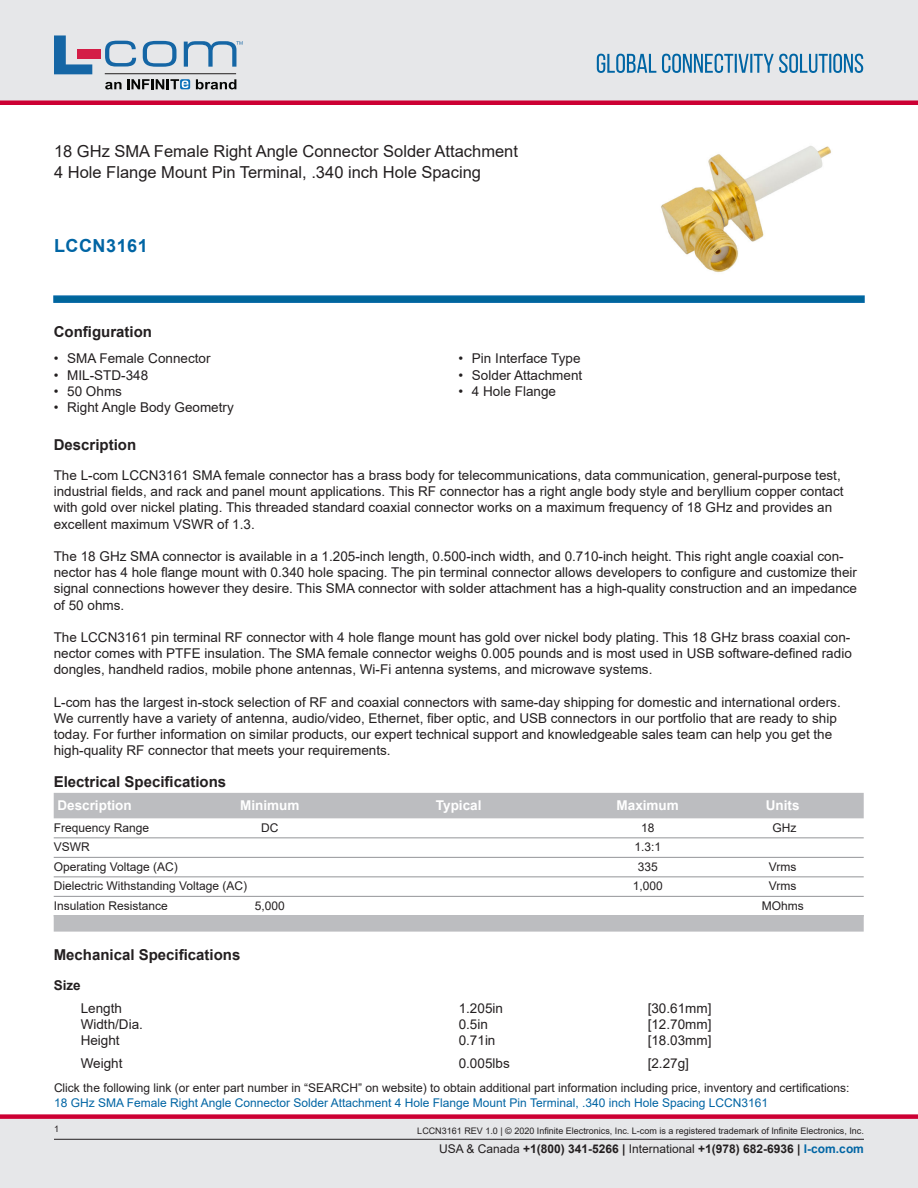
<style>
.page{position:relative;width:918px;height:1188px;background:#fff}
.page>*{position:absolute;margin:0;border:0;box-sizing:border-box;transform-origin:0 0}
.PN{font:700 18px "Arial";letter-spacing:.03em;color:#0065a4}
.Web_Description_Para{font:16.5px/21px "Arial";color:#231f20}
.Head1{font:700 15px "Arial";color:#231f20}
.LCOM_Section_Header{font:700 15px "Arial";color:#231f20}
.MarketingDescription{font:13.5px/16.2px "Arial";color:#231f20}
.Specs_Para{font:13.5px "Arial";color:#231f20}
.LCOM_Table_Header_Lo{font:700 13.5px "Arial";color:#fff}
.Head2{font:700 13.5px "Arial";color:#231f20}
.Description_and_PN_L{font:12px/14.4px "Arial";color:#231f20}
.LCOM_Table_Body_Low{font:12px "Arial";color:#231f20}
.t1{font:700 12px "Arial";color:#231f20}
.t2{font:9px "Arial";color:#231f20}
.s1{color:#0065a4}
.s2{font-weight:400}
</style>
<div class="page">
<div style="left:0;top:1119px;width:918px;height:69px;background:#e6e7e9"></div>
<div style="left:0;top:1114px;width:918px;height:5px;background:#c03"></div>
<div style="left:0;top:0;width:918px;height:102px;background:#e6e7e9"></div>
<div style="left:0;top:100px;width:918px;height:5px;background:#c03"></div>
<hr style="left:54px;top:1139px;width:810px;height:1px;background:#231f20">
<svg style="left:597px;top:54px;width:266px;height:19px"></svg>
<svg style="left:53px;top:295px;width:812px;height:8px;background:#0f6ea3"></svg>
<hr style="left:105px;top:73px;width:131px;height:1px;background:#211e1e">
<svg style="left:54px;top:35px;width:38px;height:39px"></svg>
<svg style="left:143px;top:41px;width:34px;height:26px"></svg>
<svg style="left:105px;top:41px;width:31px;height:26px"></svg>
<div style="left:77px;top:49px;width:23px;height:10px;background:#d41e47"></div>
<svg style="left:180px;top:79px;width:10px;height:10px"></svg>
<svg style="left:196px;top:79px;width:40px;height:10px"></svg>
<svg style="left:105px;top:79px;width:83px;height:10px"></svg>
<svg style="left:184px;top:41px;width:59px;height:26px"></svg>
<img style="left:661px;top:146px;width:170px;height:127px">
<div style="left:54px;top:793px;width:810px;height:25px;background:#bcbdc0"></div>
<hr style="left:54px;top:838px;width:810px;height:1px;background:#939598">
<hr style="left:54px;top:857px;width:810px;height:1px;background:#939598">
<hr style="left:54px;top:877px;width:810px;height:1px;background:#939598">
<hr style="left:54px;top:896px;width:810px;height:1px;background:#939598">
<div style="left:54px;top:915px;width:810px;height:17px;background:#bcbdc0"></div>
<h1 class="Web_Description_Para" style="left:54px;top:141px;width:466px">18 GHz SMA Female Right Angle Connector Solder Attachment<br>4 Hole Flange Mount Pin Terminal, .340 inch Hole Spacing</h1>
<p class="PN" style="left:54px;top:233px;width:95px">LCCN3161</p>
<p class="LCOM_Section_Header" style="left:54px;top:321px;width:100px">Configuration</p>
<p class="MarketingDescription" style="left:54px;top:350px;width:158px">• SMA Female Connector</p>
<p class="MarketingDescription" style="left:54px;top:367px;width:96px">• MIL-STD-348</p>
<p class="MarketingDescription" style="left:54px;top:383px;width:70px">• 50 Ohms</p>
<p class="MarketingDescription" style="left:54px;top:399px;width:182px">• Right Angle Body Geometry</p>
<p class="MarketingDescription" style="left:458px;top:350px;width:124px">• Pin Interface Type</p>
<p class="MarketingDescription" style="left:458px;top:367px;width:125px">• Solder Attachment</p>
<p class="MarketingDescription" style="left:458px;top:383px;width:99px">• 4 Hole Flange</p>
<p class="LCOM_Section_Header" style="left:54px;top:434px;width:84px">Description</p>
<p class="MarketingDescription" style="left:54px;top:467px;width:791px">The L-com LCCN3161 SMA female connector has a brass body for telecommunications, data communication, general-purpose test, industrial fields, and rack and panel mount applications. This RF connector has a right angle body style and beryllium copper contact with gold over nickel plating. This threaded standard coaxial connector works on a maximum frequency of 18 GHz and provides an excellent maximum VSWR of 1.3.</p>
<p class="MarketingDescription" style="left:54px;top:548px;width:805px">The 18 GHz SMA connector is available in a 1.205-inch length, 0.500-inch width, and 0.710-inch height. This right angle coaxial con&shy;nector has 4 hole flange mount with 0.340 hole spacing. The pin terminal connector allows developers to configure and customize their signal connections however they desire. This SMA connector with solder attachment has a high-quality construction and an impedance of 50 ohms.</p>
<p class="MarketingDescription" style="left:54px;top:629px;width:800px;text-align:justify">The LCCN3161 pin terminal RF connector with 4 hole flange mount has gold over nickel body plating. This 18 GHz brass coaxial con&shy;nector comes with PTFE insulation. The SMA female connector weighs 0.005 pounds and is most used in USB software-defined radio dongles, handheld radios, mobile phone antennas, Wi-Fi antenna systems, and microwave systems.</p>
<p class="MarketingDescription" style="left:54px;top:694px;width:789px">L-com has the largest in-stock selection of RF and coaxial connectors with same-day shipping for domestic and international orders.<br>We currently have a variety of antenna, audio/video, Ethernet, fiber optic, and USB connectors in our portfolio that are ready to ship today. For further information on similar products, our expert technical support and knowledgeable sales team can help you get the high-quality RF connector that meets your requirements.</p>
<p class="Head1" style="left:54px;top:771px;width:174px">Electrical Specifications</p>
<p class="LCOM_Table_Header_Lo" style="left:57px;top:796px;width:76px">Description</p>
<p class="LCOM_Table_Header_Lo" style="left:240px;top:796px;width:61px">Minimum</p>
<p class="LCOM_Table_Header_Lo" style="left:436px;top:796px;width:47px">Typical</p>
<p class="LCOM_Table_Header_Lo" style="left:617px;top:796px;width:64px">Maximum</p>
<p class="LCOM_Table_Header_Lo" style="left:766px;top:796px;width:35px">Units</p>
<p class="LCOM_Table_Body_Low" style="left:54px;top:819px;width:97px">Frequency Range</p>
<p class="LCOM_Table_Body_Low" style="left:261px;top:819px;width:19px">DC</p>
<p class="LCOM_Table_Body_Low" style="left:641px;top:819px;width:15px">18</p>
<p class="LCOM_Table_Body_Low" style="left:772px;top:819px;width:25px">GHz</p>
<p class="LCOM_Table_Body_Low" style="left:54px;top:839px;width:37px">VSWR</p>
<p class="LCOM_Table_Body_Low" style="left:634px;top:839px;width:28px">1.3:1</p>
<p class="LCOM_Table_Body_Low" style="left:54px;top:858px;width:126px">Operating Voltage (AC)</p>
<p class="LCOM_Table_Body_Low" style="left:638px;top:858px;width:22px">335</p>
<p class="LCOM_Table_Body_Low" style="left:769px;top:858px;width:29px">Vrms</p>
<p class="LCOM_Table_Body_Low" style="left:54px;top:878px;width:195px">Dielectric Withstanding Voltage (AC)</p>
<p class="LCOM_Table_Body_Low" style="left:633px;top:878px;width:32px">1,000</p>
<p class="LCOM_Table_Body_Low" style="left:769px;top:878px;width:29px">Vrms</p>
<p class="LCOM_Table_Body_Low" style="left:54px;top:897px;width:116px">Insulation Resistance</p>
<p class="LCOM_Table_Body_Low" style="left:255px;top:897px;width:32px">5,000</p>
<p class="LCOM_Table_Body_Low" style="left:762px;top:897px;width:43px">MOhms</p>
<p class="Head1" style="left:54px;top:944px;width:188px">Mechanical Specifications</p>
<p class="Head2" style="left:54px;top:976px;width:29px">Size</p>
<p class="Specs_Para" style="left:81px;top:999px;width:43px">Length</p>
<p class="Specs_Para" style="left:459px;top:999px;width:46px">1.205in</p>
<p class="Specs_Para" style="left:648px;top:999px;width:65px">[30.61mm]</p>
<p class="Specs_Para" style="left:81px;top:1015px;width:64px">Width/Dia.</p>
<p class="Specs_Para" style="left:459px;top:1015px;width:31px">0.5in</p>
<p class="Specs_Para" style="left:648px;top:1015px;width:65px">[12.70mm]</p>
<p class="Specs_Para" style="left:81px;top:1031px;width:41px">Height</p>
<p class="Specs_Para" style="left:459px;top:1031px;width:38px">0.71in</p>
<p class="Specs_Para" style="left:648px;top:1031px;width:65px">[18.03mm]</p>
<p class="Specs_Para" style="left:81px;top:1054px;width:43px">Weight</p>
<p class="Specs_Para" style="left:459px;top:1054px;width:53px">0.005lbs</p>
<p class="Specs_Para" style="left:648px;top:1054px;width:43px">[2.27g]</p>
<p class="Description_and_PN_L" style="left:54px;top:1081px;width:797px">Click the following link (or enter part number in “SEARCH” on website) to obtain additional part information including price, inventory and certifications:<br><span class="s1">18 GHz SMA Female Right Angle Connector Solder Attachment 4 Hole Flange Mount Pin Terminal, .340 inch Hole Spacing LCCN3161</span></p>
<p class="t2" style="left:54px;top:1123px;width:7px">1</p>
<p class="t2" style="left:417px;top:1125px;width:448px">LCCN3161 REV 1.0 | © 2020 Infinite Electronics, Inc. L-com is a registered trademark of Infinite Electronics, Inc.</p>
<p class="t1" style="left:439px;top:1140px;width:426px"><span class="s2">USA &amp; Canada</span> +1(800) 341-5266 | <span class="s2">International</span> +1(978) 682-6936 | <span class="s1">l-com.com</span></p>
</div>
